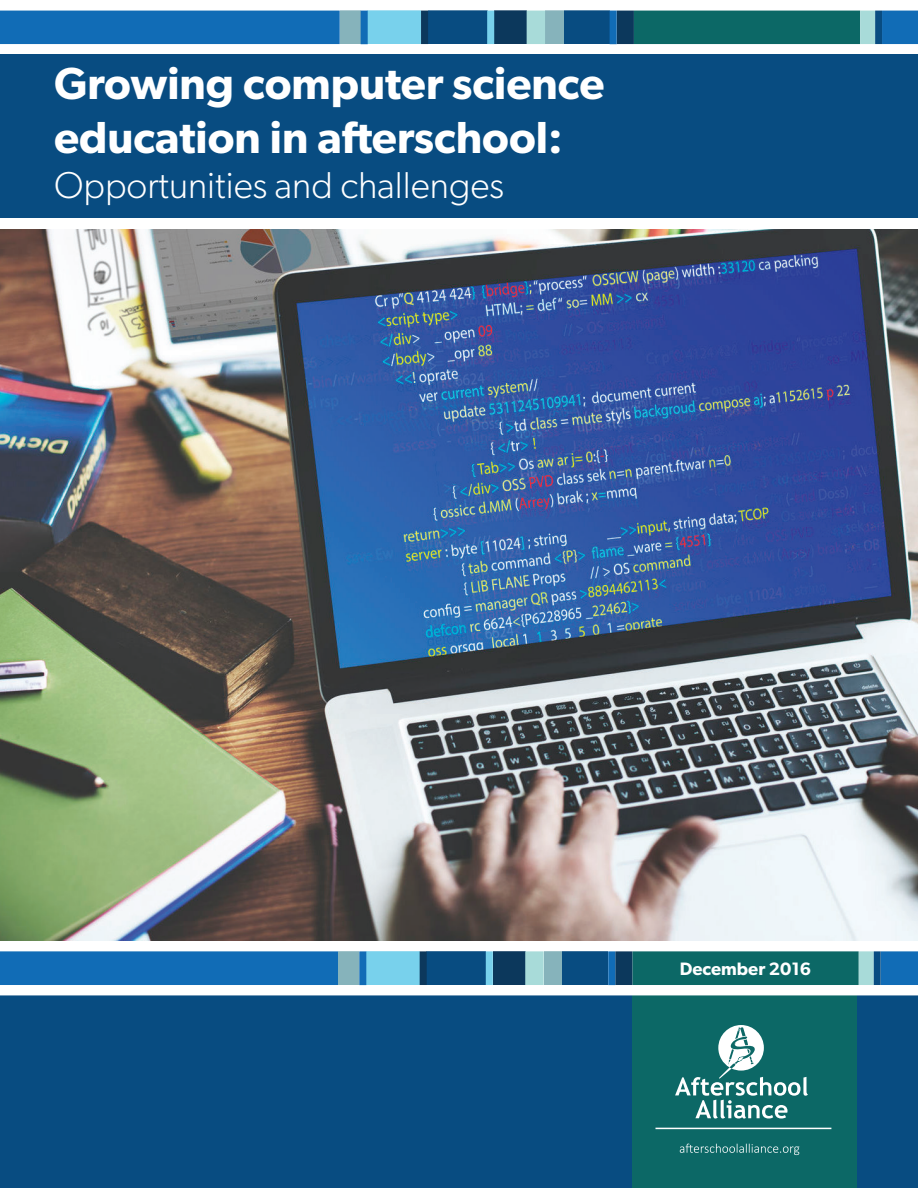
<style>
.page{position:relative;width:918px;height:1188px;background:#fff}
.page>*{position:absolute;margin:0;border:0;box-sizing:border-box;transform-origin:0 0}
.t1{font:600 45px/54px "Gibson";color:#fff}
.t2{font:300 37.5px "Gibson";color:#fff}
.t3{font:600 18px "Gibson";color:#fff}
</style>
<div class="page">
<svg style="left:0;top:10px;width:918px;height:45px"></svg>
<div style="left:0;top:55px;width:918px;height:163px;background:#084c81"></div>
<div style="left:626px;top:996px;width:235px;height:192px;background:#0c6866"></div>
<svg style="left:675px;top:1025px;width:133px;height:94px"></svg>
<svg style="left:680px;top:1144px;width:119px;height:11px"></svg>
<hr style="left:655px;top:1128px;width:176px;height:1px;background:#fff">
<div style="left:0;top:996px;width:632px;height:192px;background:#084c81"></div>
<div style="left:857px;top:996px;width:61px;height:192px;background:#084c81"></div>
<svg style="left:0;top:951px;width:918px;height:35px;background:#28779f"></svg>
<img style="left:0;top:230px;width:918px;height:711px">
<p class="t1" style="left:54px;top:56px;width:552px">Growing computer science education in afterschool:</p>
<p class="t2" style="left:54px;top:163px;width:452px">Opportunities and challenges</p>
<p class="t3" style="left:680px;top:959px;width:133px">December 2016</p>
</div>
